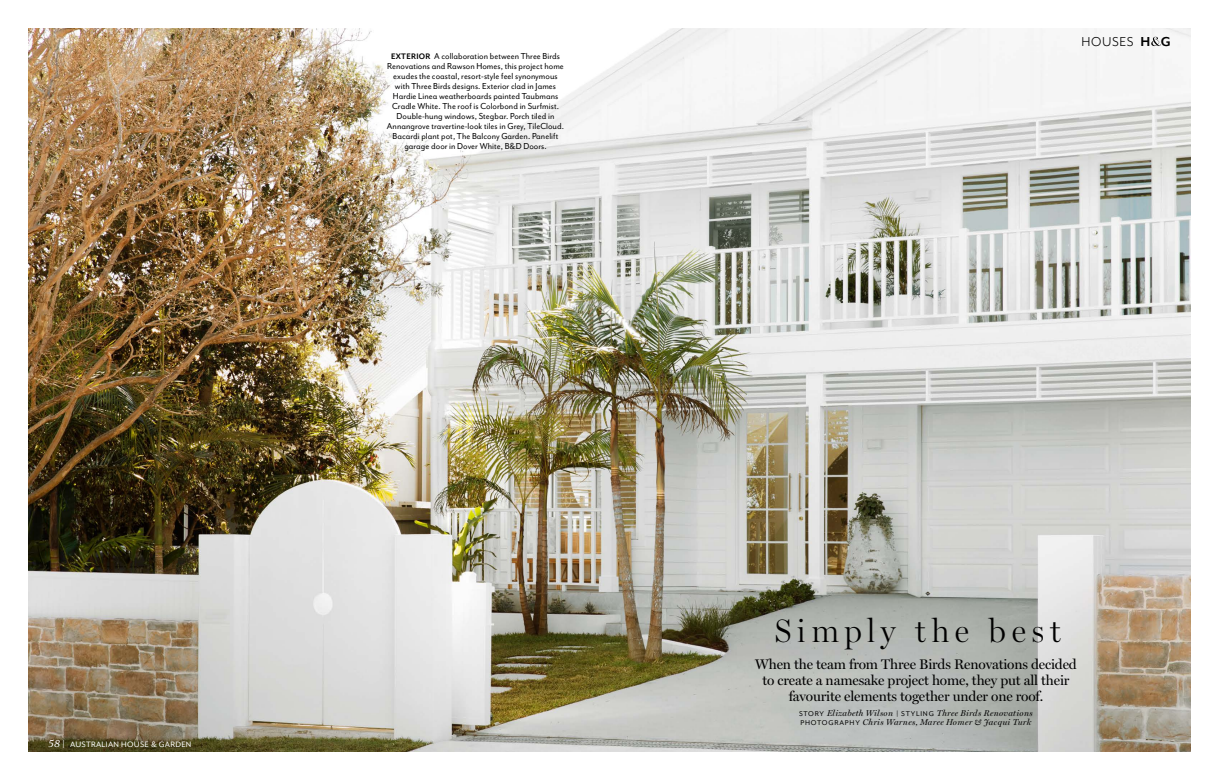
<style>
.page{position:relative;width:1219px;height:780px;background:#fff}
.page>*{position:absolute;margin:0;border:0;box-sizing:border-box;transform-origin:0 0}
.COLUMN_HEADING{font:300 32.7px "Miller Display";letter-spacing:.17em;color:#000}
.t1{font:14.8px "Mr Eaves San OT";letter-spacing:.04em;color:#000}
.INTRO_SERIF{font:14px/16px "Miller Display";letter-spacing:-.01em;color:#000;text-align:center}
.CAPTIONS{font:10px/10px "Mr Eaves San OT";letter-spacing:.005em;color:#000;text-align:center;scale:.95 1}
.t2{font:9px "Mr Eaves Mod OT";letter-spacing:.03em;color:#fff}
.INTRO_MAIN{font:italic 8.5px/9px "Miller Display";letter-spacing:.035em;color:#000}
.s1{font-family:"Eidetic Neo OT";font-style:italic;font-size:11.4px}
.s2{font-family:"Mr Eaves San OT";font-size:10.4px}
.s3{font-weight:700;font-size:9.2px}
.s4{font-family:"Mr Eaves Mod OT";font-weight:700;font-size:15px}
.s5{font-family:"Mr Eaves San OT";font-style:normal;font-size:8px}
</style>
<div class="page">
<img style="left:28px;top:28px;width:1163px;height:723px">
<svg style="left:1151px;top:37px;width:10px;height:9px"></svg>
<p class="t2" style="left:48px;top:739px;width:145px"><span class="s1">58</span> <span class="s2">|</span> AUSTRALIAN HOUSE &amp; GARDEN</p>
<p class="CAPTIONS" style="left:387px;top:51px;width:188px"><span class="s3">EXTERIOR</span> A collaboration between Three Birds Renovations and Rawson Homes, this project home exudes the coastal, resort-style feel synonymous with Three Birds designs. Exterior clad in James Hardie Linea weatherboards painted Taubmans Cradle White. The roof is Colorbond in Surfmist.<br>Double-hung windows, Stegbar. Porch tiled in Annangrove travertine-look tiles in Grey, TileCloud.<br>Bacardi plant pot, The Balcony Garden. Panelift garage door in Dover White, B&amp;D Doors.</p>
<p class="t1" style="left:1082px;top:34px;width:91px">HOUSES <span class="s4">H G</span></p>
<p class="COLUMN_HEADING" style="left:775px;top:611px;width:288px">Simply the best</p>
<p class="INTRO_SERIF" style="left:755px;top:656px;width:323px">When the team from Three Birds Renovations decided to create a namesake project home, they put all their favourite elements together under one roof.</p>
<p class="INTRO_MAIN" style="left:799px;top:708px;width:235px"><span class="s5">STORY</span> Elizabeth Wilson <span class="s5">| STYLING</span> Three Birds Renovations<br><span class="s5">PHOTOGRAPHY</span> Chris Warnes, Maree Homer &amp; Jacqui Turk</p>
</div>
